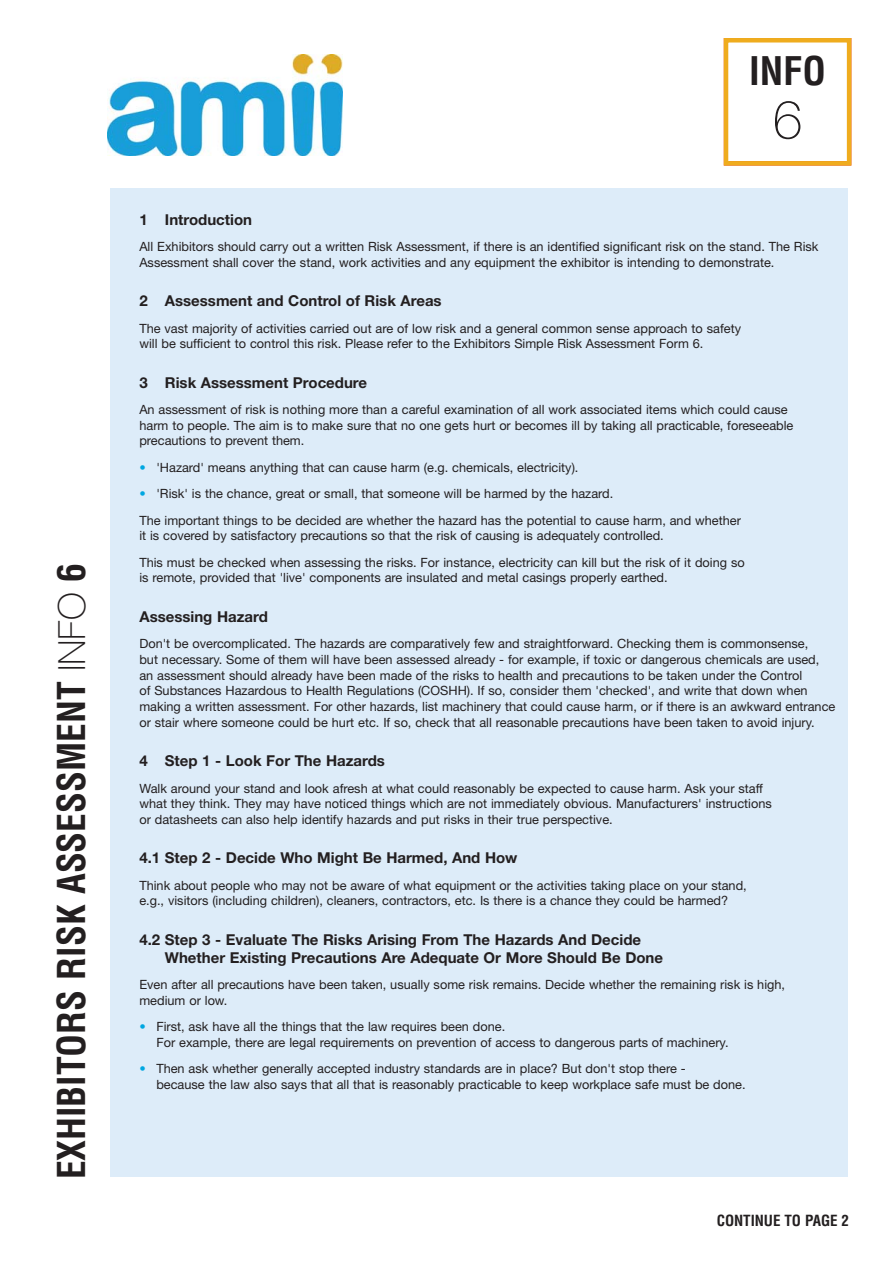
<style>
.page{position:relative;width:893px;height:1263px;background:#fff}
.page>*{position:absolute;margin:0;border:0;box-sizing:border-box;transform-origin:0 0}
.t1{font:100 53.4px "Helvetica Neue";color:#231f20}
.t2{font:700 condensed 38.55px "Helvetica";color:#231f20}
.t3{font:700 condensed 37.5px "Helvetica";color:#231f20}
.t4{font:700 15px/18px "Helvetica Neue";color:#231f20}
.t5{font:700 condensed 15px "Helvetica";letter-spacing:-.005em;color:#231f20}
.t6{font:12.75px/15.8px "Helvetica Neue";color:#231f20}
.s1{font-family:"Helvetica Neue";font-weight:100;font-stretch:normal}
.s2{color:#00a7e1}
</style>
<div class="page">
<div style="left:111px;top:189px;width:737px;height:988px;background:#ddecf9"></div>
<img style="left:108px;top:55px;width:234px;height:101px">
<div style="left:724px;top:38px;width:127px;height:128px;border:4px solid #efac1e"></div>
<h3 class="t3" style="left:57px;top:1179px;width:618px;rotate:-90deg">EXHIBITORS RISK ASSESSMENT <span class="s1">INFO</span> 6</h3>
<h2 class="t2" style="left:739px;top:56px;width:98px">FORM</h2>
<h1 class="t1" style="left:758px;top:100px;width:61px">11</h1>
<h2 class="t2" style="left:749px;top:56px;width:78px">INFO</h2>
<h1 class="t1" style="left:773px;top:100px;width:31px">6</h1>
<p class="t4" style="left:139px;top:212px;width:114px">1 Introduction</p>
<p class="t6" style="left:139px;top:240px;width:680px">All Exhibitors should carry out a written Risk Assessment, if there is an identified significant risk on the stand. The Risk<br>Assessment shall cover the stand, work activities and any equipment the exhibitor is intending to demonstrate.</p>
<p class="t4" style="left:139px;top:293px;width:304px">2 Assessment and Control of Risk Areas</p>
<p class="t6" style="left:139px;top:321px;width:603px">The vast majority of activities carried out are of low risk and a general common sense approach to safety will be sufficient to control this risk. Please refer to the Exhibitors Simple Risk Assessment Form 6.</p>
<p class="t4" style="left:139px;top:375px;width:229px">3 Risk Assessment Procedure</p>
<p class="t6" style="left:139px;top:403px;width:655px">An assessment of risk is nothing more than a careful examination of all work associated items which could cause harm to people. The aim is to make sure that no one gets hurt or becomes ill by taking all practicable, foreseeable precautions to prevent them.</p>
<p class="t6" style="left:139px;top:461px;width:441px"><span class="s2">•</span> 'Hazard' means anything that can cause harm (e.g. chemicals, electricity).</p>
<p class="t6" style="left:139px;top:482px;width:603px;line-height:26.4px"><span class="s2">•</span> 'Risk' is the chance, great or small, that someone will be harmed by the hazard.<br>The important things to be decided are whether the hazard has the potential to cause harm, and whether</p>
<p class="t6" style="left:139px;top:524px;width:607px;line-height:26.4px">it is covered by satisfactory precautions so that the risk of causing is adequately controlled.<br>This must be checked when assessing the risks. For instance, electricity can kill but the risk of it doing so</p>
<p class="t6" style="left:139px;top:571px;width:530px">is remote, provided that 'live' components are insulated and metal casings properly earthed.</p>
<p class="t4" style="left:139px;top:609px;width:130px">Assessing Hazard</p>
<p class="t6" style="left:139px;top:637px;width:697px">Don't be overcomplicated. The hazards are comparatively few and straightforward. Checking them is commonsense,<br>but necessary. Some of them will have been assessed already - for example, if toxic or dangerous chemicals are used, an assessment should already have been made of the risks to health and precautions to be taken under the Control<br>of Substances Hazardous to Health Regulations (COSHH). If so, consider them 'checked', and write that down when making a written assessment. For other hazards, list machinery that could cause harm, or if there is an awkward entrance or stair where someone could be hurt etc. If so, check that all reasonable precautions have been taken to avoid injury.</p>
<p class="t4" style="left:139px;top:753px;width:247px">4 Step 1 - Look For The Hazards</p>
<p class="t6" style="left:139px;top:781px;width:634px">Walk around your stand and look afresh at what could reasonably be expected to cause harm. Ask your staff what they think. They may have noticed things which are not immediately obvious. Manufacturers' instructions or datasheets can also help identify hazards and put risks in their true perspective.</p>
<p class="t4" style="left:139px;top:850px;width:380px">4.1 Step 2 - Decide Who Might Be Harmed, And How</p>
<p class="t6" style="left:139px;top:878px;width:609px">Think about people who may not be aware of what equipment or the activities taking place on your stand, e.g., visitors (including children), cleaners, contractors, etc. Is there is a chance they could be harmed?</p>
<p class="t4" style="left:165px;top:932px;width:500px;text-indent:-26px">4.2 Step 3 - Evaluate The Risks Arising From The Hazards And Decide<br>Whether Existing Precautions Are Adequate Or More Should Be Done</p>
<p class="t6" style="left:139px;top:978px;width:647px">Even after all precautions have been taken, usually some risk remains. Decide whether the remaining risk is high, medium or low.</p>
<p class="t6" style="left:156px;top:1020px;width:574px;text-indent:-17px"><span class="s2">•</span> First, ask have all the things that the law requires been done.<br>For example, there are legal requirements on prevention of access to dangerous parts of machinery.</p>
<p class="t6" style="left:156px;top:1062px;width:591px;text-indent:-17px"><span class="s2">•</span> Then ask whether generally accepted industry standards are in place? But don't stop there -<br>because the law also says that all that is reasonably practicable to keep workplace safe must be done.</p>
<p class="t5" style="left:717px;top:1215px;width:134px">CONTINUE TO PAGE 2</p>
</div>
